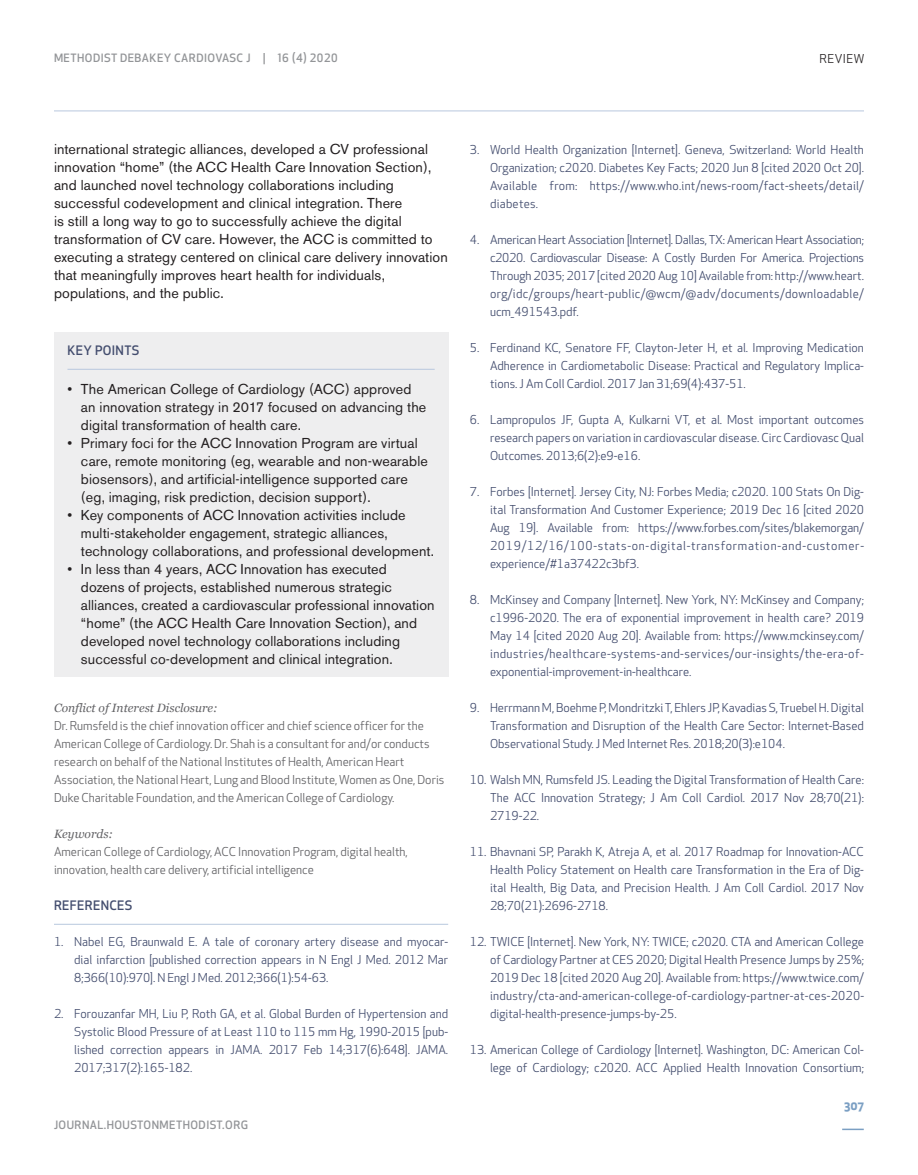
<style>
.page{position:relative;width:918px;height:1175px;background:#fff}
.page>*{position:absolute;margin:0;border:0;box-sizing:border-box;transform-origin:0 0}
.t1{font:14.25px/18px "Akzidenz Grotesk BE";letter-spacing:.01em;color:#231f20}
.t2{font:500 12.75px "Apex New";letter-spacing:.03em;color:#434d6e}
.t3{font:12px/18px "Apex New";color:#434d6e;text-align:justify}
.t4{font:12px/18px "Apex New";color:#636366}
.t5{font:italic 12px "Georgia";color:#636366}
.t6{font:12px "Apex New";letter-spacing:.04em;color:#231f20}
.t7{font:700 12px "Apex New";color:#7b9fc3}
.t8{font:500 11.25px "Apex New";letter-spacing:.04em;color:#939598}
</style>
<div class="page">
<hr style="left:842px;top:1128px;width:22px;height:2px;background:#7b9fc3">
<hr style="left:54px;top:110px;width:810px;height:1px;background:#b8c8de">
<hr style="left:54px;top:924px;width:394px;height:1px;background:#b8c8de">
<div style="left:54px;top:332px;width:394px;height:345px;background:#eeeeef"></div>
<hr style="left:68px;top:369px;width:367px;height:1px;background:#b8c8de">
<p class="t8" style="left:54px;top:51px;width:285px">METHODIST DEBAKEY CARDIOVASC J | 16 (4) 2020</p>
<p class="t6" style="left:819px;top:51px;width:46px">REVIEW</p>
<p class="t1" style="left:54px;top:140px;width:395px">international strategic alliances, developed a CV professional innovation “home” (the ACC Health Care Innovation Section), and launched novel technology collaborations including successful codevelopment and clinical integration. There<br>is still a long way to go to successfully achieve the digital transformation of CV care. However, the ACC is committed to executing a strategy centered on clinical care delivery innovation that meaningfully improves heart health for individuals, populations, and the public.</p>
<p class="t2" style="left:68px;top:342px;width:73px">KEY POINTS</p>
<p class="t1" style="left:81px;top:380px;width:347px;text-indent:-13px">• The American College of Cardiology (ACC) approved an innovation strategy in 2017 focused on advancing the digital transformation of health care.</p>
<p class="t1" style="left:81px;top:434px;width:349px;text-indent:-13px">• Primary foci for the ACC Innovation Program are virtual care, remote monitoring (eg, wearable and non-wearable biosensors), and artificial-intelligence supported care (eg, imaging, risk prediction, decision support).</p>
<p class="t1" style="left:81px;top:506px;width:355px;text-indent:-13px">• Key components of ACC Innovation activities include multi-stakeholder engagement, strategic alliances, technology collaborations, and professional development.</p>
<p class="t1" style="left:81px;top:560px;width:355px;text-indent:-13px">• In less than 4 years, ACC Innovation has executed<br>dozens of projects, established numerous strategic alliances, created a cardiovascular professional innovation “home” (the ACC Health Care Innovation Section), and developed novel technology collaborations including successful co-development and clinical integration.</p>
<p class="t5" style="left:54px;top:700px;width:165px">Conflict of Interest Disclosure:</p>
<p class="t4" style="left:54px;top:717px;width:392px">Dr. Rumsfeld is the chief innovation officer and chief science officer for the American College of Cardiology. Dr. Shah is a consultant for and/or conducts research on behalf of the National Institutes of Health, American Heart Association, the National Heart, Lung and Blood Institute, Women as One, Doris Duke Charitable Foundation, and the American College of Cardiology.</p>
<p class="t5" style="left:54px;top:826px;width:61px">Keywords:</p>
<p class="t4" style="left:54px;top:843px;width:355px">American College of Cardiology, ACC Innovation Program, digital health, innovation, health care delivery, artificial intelligence</p>
<p class="t2" style="left:54px;top:897px;width:80px">REFERENCES</p>
<p class="t3" style="left:74px;top:933px;width:375px;text-indent:-20px">1. Nabel EG, Braunwald E. A tale of coronary artery disease and myocar&shy;dial infarction [published correction appears in N Engl J Med. 2012 Mar 8;366(10):970]. N Engl J Med. 2012;366(1):54-63.</p>
<p class="t3" style="left:74px;top:1005px;width:375px;text-indent:-20px">2. Forouzanfar MH, Liu P, Roth GA, et al. Global Burden of Hypertension and Systolic Blood Pressure of at Least 110 to 115 mm Hg, 1990-2015 [pub&shy;lished correction appears in JAMA. 2017 Feb 14;317(6):648]. JAMA.<br>2017;317(2):165-182.</p>
<p class="t8" style="left:54px;top:1117px;width:196px">JOURNAL.HOUSTONMETHODIST.ORG</p>
<p class="t3" style="left:490px;top:141px;width:375px;text-indent:-20px">3. World Health Organization [Internet]. Geneva, Switzerland: World Health Organization; c2020. Diabetes Key Facts; 2020 Jun 8 [cited 2020 Oct 20].<br>Available from: https://www.who.int/news-room/fact-sheets/detail/ diabetes.</p>
<p class="t3" style="left:490px;top:231px;width:375px;text-indent:-20px">4. American Heart Association [Internet]. Dallas, TX: American Heart Association; c2020. Cardiovascular Disease: A Costly Burden For America. Projections Through 2035; 2017 [cited 2020 Aug 10] Available from: http://www.heart. org/idc/groups/heart-public/@wcm/@adv/documents/downloadable/ ucm_491543.pdf.</p>
<p class="t3" style="left:490px;top:339px;width:375px;text-indent:-20px">5. Ferdinand KC, Senatore FF, Clayton-Jeter H, et al. Improving Medication Adherence in Cardiometabolic Disease: Practical and Regulatory Implica&shy;tions. J Am Coll Cardiol. 2017 Jan 31;69(4):437-51.</p>
<p class="t3" style="left:490px;top:411px;width:375px;text-indent:-20px">6. Lampropulos JF, Gupta A, Kulkarni VT, et al. Most important outcomes research papers on variation in cardiovascular disease. Circ Cardiovasc Qual Outcomes. 2013;6(2):e9-e16.</p>
<p class="t3" style="left:490px;top:483px;width:376px;text-indent:-20px">7. Forbes [Internet]. Jersey City, NJ: Forbes Media; c2020. 100 Stats On Dig&shy;ital Transformation And Customer Experience; 2019 Dec 16 [cited 2020<br>Aug 19]. Available from: https://www.forbes.com/sites/blakemorgan/ 2019/12/16/100-stats-on-digital-transformation-and-customer&shy;experience/#1a37422c3bf3.</p>
<p class="t3" style="left:490px;top:591px;width:375px;text-indent:-20px">8. McKinsey and Company [Internet]. New York, NY: McKinsey and Company; c1996-2020. The era of exponential improvement in health care? 2019<br>May 14 [cited 2020 Aug 20]. Available from: https://www.mckinsey.com/ industries/healthcare-systems-and-services/our-insights/the-era-of&shy;exponential-improvement-in-healthcare.</p>
<p class="t3" style="left:490px;top:699px;width:375px;text-indent:-20px">9. Herrmann M, Boehme P, Mondritzki T, Ehlers JP, Kavadias S, Truebel H. Digital Transformation and Disruption of the Health Care Sector: Internet-Based Observational Study. J Med Internet Res. 2018;20(3):e104.</p>
<p class="t3" style="left:490px;top:771px;width:375px;text-indent:-20px">10. Walsh MN, Rumsfeld JS. Leading the Digital Transformation of Health Care:<br>The ACC Innovation Strategy; J Am Coll Cardiol. 2017 Nov 28;70(21):<br>2719-22.</p>
<p class="t3" style="left:490px;top:843px;width:376px;text-indent:-20px">11. Bhavnani SP, Parakh K, Atreja A, et al. 2017 Roadmap for Innovation-ACC Health Policy Statement on Health care Transformation in the Era of Dig&shy;ital Health, Big Data, and Precision Health. J Am Coll Cardiol. 2017 Nov 28;70(21):2696-2718.</p>
<p class="t3" style="left:490px;top:933px;width:376px;text-indent:-20px">12. TWICE [Internet]. New York, NY: TWICE; c2020. CTA and American College of Cardiology Partner at CES 2020; Digital Health Presence Jumps by 25%; 2019 Dec 18 [cited 2020 Aug 20]. Available from: https://www.twice.com/ industry/cta-and-american-college-of-cardiology-partner-at-ces-2020- digital-health-presence-jumps-by-25.</p>
<p class="t3" style="left:470px;top:1041px;width:396px;text-align:right">13. American College of Cardiology [Internet]. Washington, DC: American Col&shy;lege of Cardiology; c2020. ACC Applied Health Innovation Consortium;</p>
<p class="t7" style="left:844px;top:1097px;width:21px">307</p>
</div>
